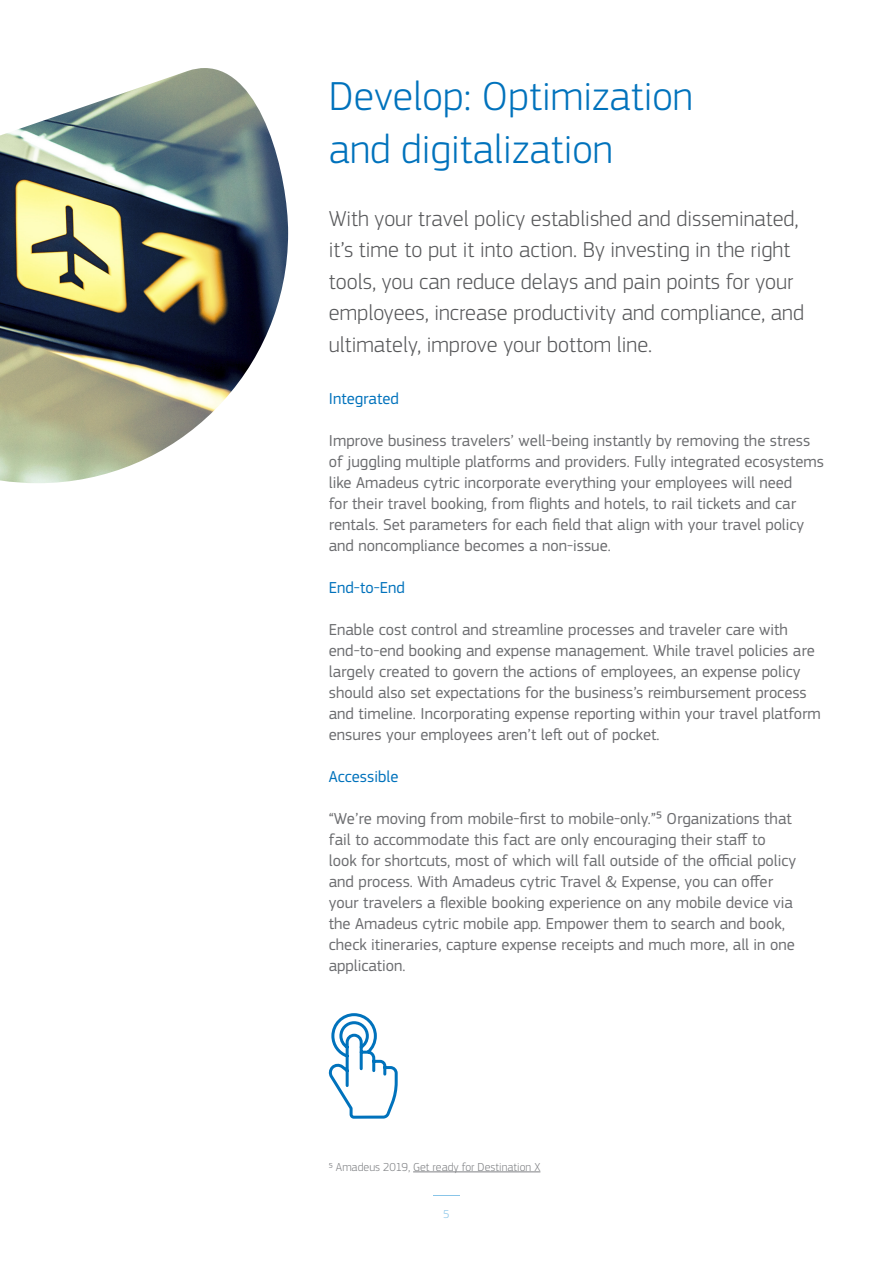
<style>
.page{position:relative;width:893px;height:1263px;background:#fff}
.page>*{position:absolute;margin:0;border:0;box-sizing:border-box;transform-origin:0 0}
.t1{font:300 42px/52.5px "Amadeus";color:#0072bc}
.P1{font:300 22.5px/31.5px "Amadeus";color:#57585a}
.Body{font:16.5px/21px "Amadeus";color:#6c6d70}
.Body-2{font:16.5px "Amadeus";color:#0072bc}
.reference{font:300 12px "Amadeus";color:#808285}
.t2{font:300 12px "Amadeus";color:#89c5e8}
</style>
<div class="page">
<svg style="left:434px;top:1195px;width:26px;height:1px"></svg>
<hr style="left:413px;top:1171px;width:127px;height:1px;background:#808285">
<svg style="left:328px;top:1013px;width:70px;height:106px"></svg>
<img style="left:0;top:68px;width:288px;height:415px">
<p class="t1" style="left:329px;top:70px;width:366px">Develop: Optimization and digitalization</p>
<p class="P1" style="left:329px;top:202px;width:477px">With your travel policy established and disseminated, it’s time to put it into action. By investing in the right tools, you can reduce delays and pain points for your employees, increase productivity and compliance, and ultimately, improve your bottom line.</p>
<p class="Body-2" style="left:329px;top:389px;width:72px">Integrated</p>
<p class="Body" style="left:329px;top:430px;width:497px">Improve business travelers’ well-being instantly by removing the stress of juggling multiple platforms and providers. Fully integrated ecosystems like Amadeus cytric incorporate everything your employees will need<br>for their travel booking, from flights and hotels, to rail tickets and car rentals. Set parameters for each field that align with your travel policy and noncompliance becomes a non-issue.</p>
<p class="Body-2" style="left:329px;top:578px;width:77px">End-to-End</p>
<p class="Body" style="left:329px;top:619px;width:493px">Enable cost control and streamline processes and traveler care with end-to-end booking and expense management. While travel policies are largely created to govern the actions of employees, an expense policy should also set expectations for the business’s reimbursement process and timeline. Incorporating expense reporting within your travel platform ensures your employees aren’t left out of pocket.</p>
<p class="Body-2" style="left:329px;top:767px;width:71px">Accessible</p>
<p class="Body" style="left:329px;top:808px;width:469px">“We’re moving from mobile-first to mobile-only.”⁵ Organizations that fail to accommodate this fact are only encouraging their staff to look for shortcuts, most of which will fall outside of the official policy and process. With Amadeus cytric Travel &amp; Expense, you can offer your travelers a flexible booking experience on any mobile device via the Amadeus cytric mobile app. Empower them to search and book, check itineraries, capture expense receipts and much more, all in one application.</p>
<p class="reference" style="left:329px;top:1160px;width:213px">5 Amadeus 2019, Get ready for Destination X</p>
<p class="t2" style="left:443px;top:1207px;width:8px">5</p>
</div>
